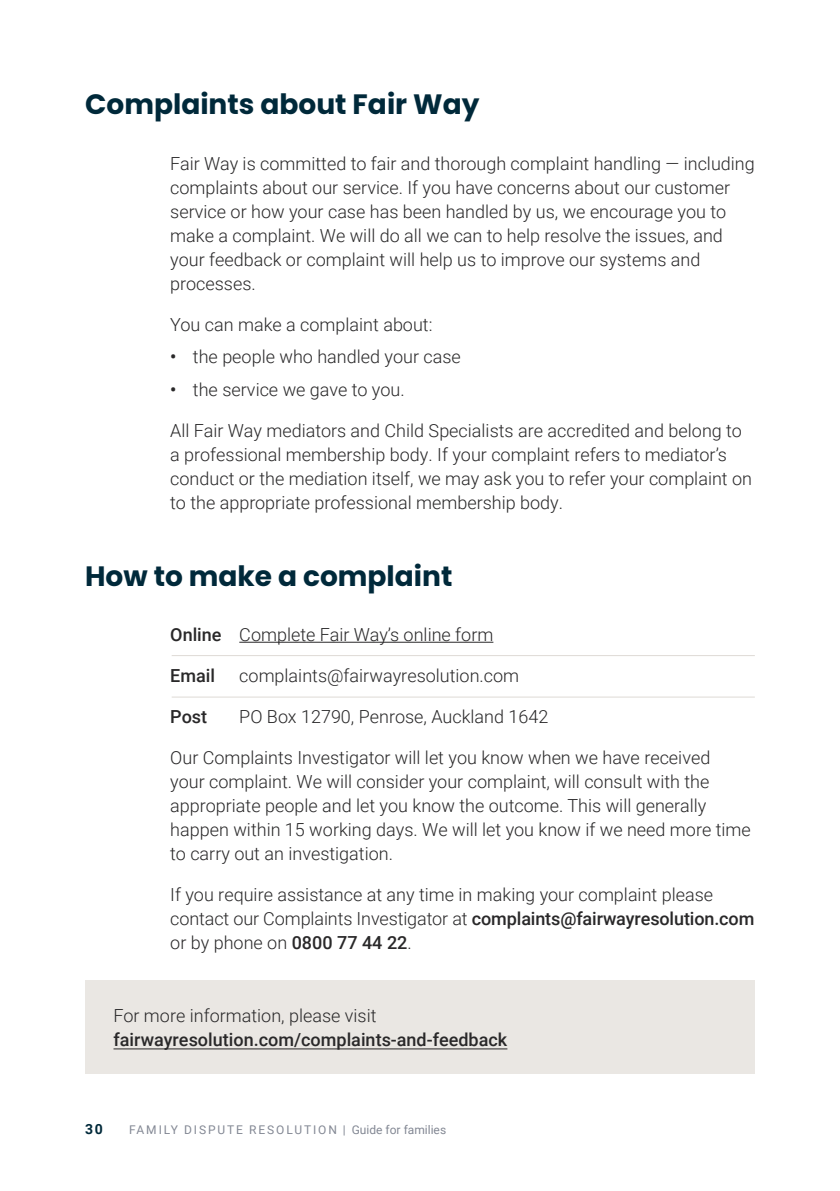
<style>
.page{position:relative;width:840px;height:1191px;background:#fff}
.page>*{position:absolute;margin:0;border:0;box-sizing:border-box;transform-origin:0 0}
.t1{font:700 28px "Poppins";color:#00293a}
.Body{font:300 18px/24px "Roboto";color:#292829}
.Body_box{font:500 18px/24px "Roboto";color:#292829}
.Body-2{font:500 18px "Roboto";color:#292829}
.t2{font:700 14px "Roboto";color:#00293a}
.t3{font:12px "Roboto";letter-spacing:.155em;color:#838894}
.s1{font-weight:500}
.s2{font-weight:300}
</style>
<div class="page">
<hr style="left:239px;top:642px;width:254px;height:1px;background:#292829">
<div style="left:85px;top:980px;width:669px;height:94px;background:#eae7e3"></div>
<hr style="left:113px;top:1048px;width:394px;height:1px;background:#292829">
<hr style="left:171px;top:655px;width:583px;height:1px;background:#dedad5">
<hr style="left:171px;top:696px;width:583px;height:1px;background:#dedad5">
<h2 class="t1" style="left:85px;top:88px;width:395px">Complaints about Fair Way</h2>
<p class="Body" style="left:170px;top:151px;width:585px">Fair Way is committed to fair and thorough complaint handling — including complaints about our service. If you have concerns about our customer service or how your case has been handled by us, we encourage you to make a complaint. We will do all we can to help resolve the issues, and your feedback or complaint will help us to improve our systems and processes.</p>
<p class="Body" style="left:170px;top:312px;width:263px">You can make a complaint about:</p>
<p class="Body" style="left:170px;top:344px;width:292px"><span class="s1">•</span> the people who handled your case</p>
<p class="Body" style="left:170px;top:377px;width:236px"><span class="s1">•</span> the service we gave to you.</p>
<p class="Body" style="left:170px;top:418px;width:583px">All Fair Way mediators and Child Specialists are accredited and belong to a professional membership body. If your complaint refers to mediator’s conduct or the mediation itself, we may ask you to refer your complaint on to the appropriate professional membership body.</p>
<h2 class="t1" style="left:85px;top:559px;width:368px">How to make a complaint</h2>
<p class="Body" style="left:170px;top:622px;width:324px"><span class="s1">Online</span> Complete Fair Way’s online form</p>
<p class="Body-2" style="left:170px;top:663px;width:46px">Email</p>
<p class="Body" style="left:239px;top:663px;width:281px">complaints@fairwayresolution.com</p>
<p class="Body-2" style="left:170px;top:704px;width:38px">Post</p>
<p class="Body" style="left:239px;top:704px;width:310px">PO Box 12790, Penrose, Auckland 1642</p>
<p class="Body" style="left:170px;top:745px;width:581px">Our Complaints Investigator will let you know when we have received<br>your complaint. We will consider your complaint, will consult with the appropriate people and let you know the outcome. This will generally happen within 15 working days. We will let you know if we need more time to carry out an investigation.</p>
<p class="Body" style="left:170px;top:882px;width:585px">If you require assistance at any time in making your complaint please contact our Complaints Investigator at <span class="s1">complaints@fairwayresolution.com </span>or by phone on <span class="s1">0800 77 44 22</span>.</p>
<p class="Body_box" style="left:113px;top:1002px;width:395px"><span class="s2">For more information, please visit </span>fairwayresolution.com/complaints-and-feedback</p>
<p class="t2" style="left:85px;top:1119px;width:19px">30</p>
<p class="t3" style="left:129px;top:1121px;width:318px">FAMILY DISPUTE RESOLUTION | Guide for families</p>
</div>
